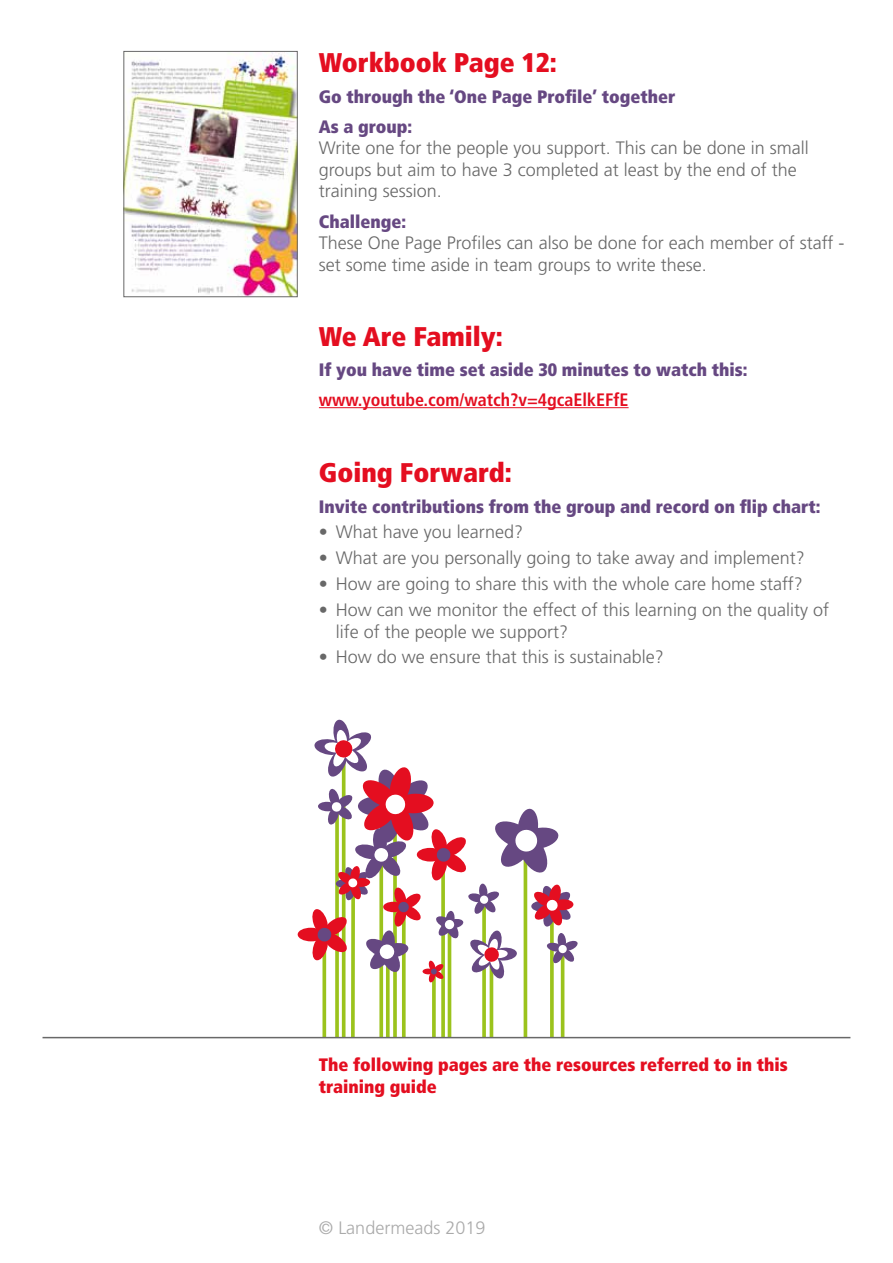
<style>
.page{position:relative;width:893px;height:1263px;background:#fff}
.page>*{position:absolute;margin:0;border:0;box-sizing:border-box;transform-origin:0 0}
.t1{font:900 condensed 27px "Frutiger";color:#e40e20}
.t2{font:300 18px/21.6px "Frutiger";color:#686868}
.t3{font:900 condensed 18px/30.2px "Frutiger";color:#664882}
.t4{font:900 condensed 18px/21.6px "Frutiger";color:#e40e20}
.t5{font:700 condensed 18px "Frutiger";color:#e40e20}
.t6{font:300 18px "Frutiger";color:#aaa}
</style>
<div class="page">
<hr style="left:319px;top:407px;width:310px;height:1px;background:#e40e20">
<img style="left:125px;top:53px;width:171px;height:242px">
<div style="left:123px;top:51px;width:175px;height:246px;border:1px solid #686868"></div>
<svg style="left:386px;top:983px;width:4px;height:54px"></svg>
<svg style="left:335px;top:983px;width:4px;height:54px"></svg>
<hr style="left:342px;top:747px;width:3px;height:310px;background:#9bc31c">
<svg style="left:441px;top:983px;width:4px;height:54px"></svg>
<svg style="left:351px;top:983px;width:4px;height:54px"></svg>
<svg style="left:322px;top:983px;width:4px;height:54px"></svg>
<svg style="left:402px;top:983px;width:4px;height:54px"></svg>
<svg style="left:432px;top:983px;width:4px;height:54px"></svg>
<hr style="left:448px;top:925px;width:3px;height:133px;background:#9bc31c">
<svg style="left:482px;top:983px;width:4px;height:54px"></svg>
<hr style="left:490px;top:956px;width:3px;height:102px;background:#9bc31c">
<svg style="left:550px;top:983px;width:4px;height:54px"></svg>
<hr style="left:561px;top:949px;width:3px;height:109px;background:#9bc31c">
<svg style="left:379px;top:983px;width:4px;height:54px"></svg>
<svg style="left:393px;top:983px;width:4px;height:54px"></svg>
<hr style="left:524px;top:841px;width:3px;height:216px;background:#9bc31c">
<div style="left:298px;top:928px;width:26px;height:13px;background:#e40e20;border-radius:50%"></div>
<svg style="left:311px;top:719px;width:267px;height:264px"></svg>
<div style="left:316px;top:1037px;width:262px;height:30px;background:#fff"></div>
<hr style="left:43px;top:1037px;width:807px;height:1px;background:#686868">
<h1 class="t1" style="left:319px;top:47px;width:239px">Workbook Page 12:</h1>
<p class="t3" style="left:319px;top:81px;width:358px">Go through the ‘One Page Profile’ together<br>As a group:</p>
<p class="t2" style="left:319px;top:137px;width:491px">Write one for the people you support. This can be done in small groups but aim to have 3 completed at least by the end of the training session.</p>
<p class="t3" style="left:319px;top:206px;width:89px">Challenge:</p>
<p class="t2" style="left:319px;top:232px;width:527px">These One Page Profiles can also be done for each member of staff - set some time aside in team groups to write these.</p>
<h1 class="t1" style="left:319px;top:320px;width:186px">We Are Family:</h1>
<p class="t3" style="left:319px;top:354px;width:430px">If you have time set aside 30 minutes to watch this:</p>
<p class="t5" style="left:319px;top:389px;width:311px">www.youtube.com/watch?v=4gcaElkEFfE</p>
<h1 class="t1" style="left:319px;top:456px;width:194px">Going Forward:</h1>
<p class="t3" style="left:319px;top:491px;width:503px">Invite contributions from the group and record on flip chart:</p>
<p class="t2" style="left:319px;top:521px;width:206px">• What have you learned?</p>
<p class="t2" style="left:319px;top:547px;width:487px">• What are you personally going to take away and implement?</p>
<p class="t2" style="left:319px;top:573px;width:485px">• How are going to share this with the whole care home staff?</p>
<p class="t2" style="left:336px;top:599px;width:495px;text-indent:-17px">• How can we monitor the effect of this learning on the quality of life of the people we support?</p>
<p class="t2" style="left:319px;top:646px;width:346px">• How do we ensure that this is sustainable?</p>
<p class="t4" style="left:319px;top:1054px;width:470px">The following pages are the resources referred to in this training guide</p>
<p class="t6" style="left:319px;top:1217px;width:168px">© Landermeads 2019</p>
</div>
